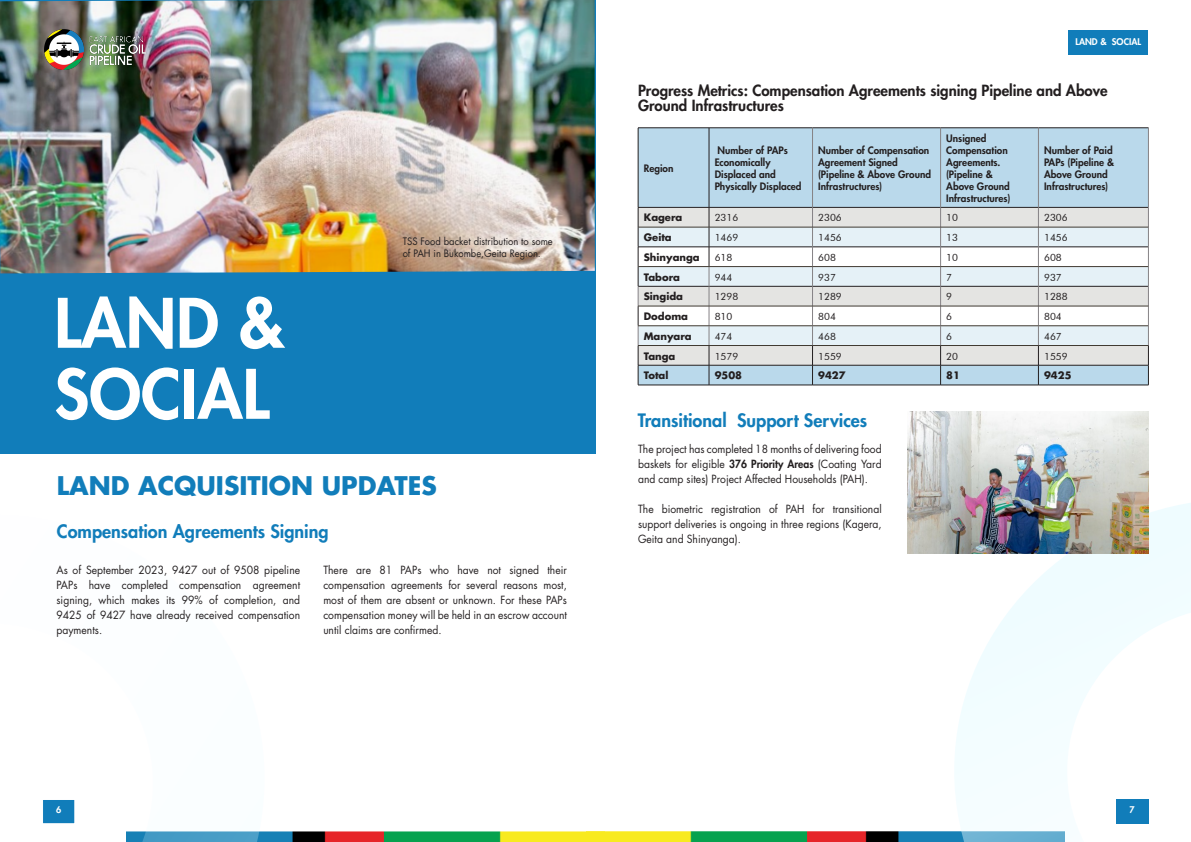
<style>
.page{position:relative;width:1191px;height:842px;background:#fff}
.page>*{position:absolute;margin:0;border:0;box-sizing:border-box;transform-origin:0 0}
.t1{font:800 66.3px/71px "Futura Std";color:#fff}
.t2{font:700 25px "Futura Std";color:#117dba}
.t3{font:800 18px "Futura Std";color:#117dba}
.t4{font:800 15px/15px "Futura Std";color:#231f20}
.t5{font:11px/15px "Futura Std";color:#231f20;text-align:justify;scale:.94 1}
.t6{font:800 10px/12px "Futura Std";color:#231f20}
.t7{font:10px "Futura BT";color:#231f20}
.t8{font:700 10px "Futura Std";color:#231f20}
.t9{font:10px/12px "Futura Std";color:#231f20;scale:.94 1}
.t10{font:800 9px "Futura Std";color:#fff}
.s1{font-weight:800}
</style>
<div class="page">
<img style="left:604px;top:831px;width:349px;height:11px">
<div style="left:1068px;top:30px;width:80px;height:25px;background:#117dba"></div>
<svg style="left:953px;top:497px;width:238px;height:345px;fill:#f5fdff"></svg>
<div style="left:0;top:0;width:595px;height:454px;background:#117dba"></div>
<img style="left:0;top:0;width:595px;height:273px">
<img style="left:305px;top:831px;width:299px;height:11px">
<svg style="left:43px;top:800px;width:262px;height:42px"></svg>
<img style="left:44px;top:30px;width:101px;height:39px">
<img style="left:907px;top:412px;width:241px;height:141px">
<div style="left:639px;top:129px;width:509px;height:256px;background:#bad9eb"></div>
<div style="left:639px;top:208px;width:509px;height:157px;background:#e4e4e2"></div>
<svg style="left:639px;top:228px;width:509px;height:117px;fill:#e5f1f7"></svg>
<hr style="left:638px;top:128px;width:71px;height:1px;background:#231f20">
<hr style="left:638px;top:128px;width:1px;height:79px;background:#231f20">
<hr style="left:709px;top:128px;width:103px;height:1px;background:#231f20">
<hr style="left:709px;top:128px;width:1px;height:79px;background:#231f20">
<hr style="left:812px;top:128px;width:128px;height:1px;background:#231f20">
<hr style="left:940px;top:128px;width:98px;height:1px;background:#231f20">
<hr style="left:1038px;top:128px;width:110px;height:1px;background:#231f20">
<hr style="left:638px;top:207px;width:71px;height:1px;background:#231f20">
<hr style="left:709px;top:207px;width:103px;height:1px;background:#231f20">
<hr style="left:812px;top:207px;width:128px;height:1px;background:#231f20">
<hr style="left:940px;top:207px;width:98px;height:1px;background:#231f20">
<hr style="left:1038px;top:207px;width:110px;height:1px;background:#231f20">
<hr style="left:638px;top:247px;width:71px;height:1px;background:#231f20">
<hr style="left:709px;top:247px;width:103px;height:1px;background:#231f20">
<hr style="left:812px;top:247px;width:128px;height:1px;background:#231f20">
<hr style="left:940px;top:247px;width:98px;height:1px;background:#231f20">
<hr style="left:1038px;top:247px;width:110px;height:1px;background:#231f20">
<hr style="left:638px;top:286px;width:71px;height:1px;background:#231f20">
<hr style="left:709px;top:286px;width:103px;height:1px;background:#231f20">
<hr style="left:812px;top:286px;width:128px;height:1px;background:#231f20">
<hr style="left:940px;top:286px;width:98px;height:1px;background:#231f20">
<hr style="left:1038px;top:286px;width:110px;height:1px;background:#231f20">
<hr style="left:812px;top:128px;width:1px;height:79px;background:#858285">
<hr style="left:940px;top:128px;width:1px;height:79px;background:#858285">
<hr style="left:1038px;top:128px;width:1px;height:79px;background:#858285">
<hr style="left:1148px;top:128px;width:1px;height:79px;background:#858285">
<hr style="left:638px;top:227px;width:71px;height:1px;background:#403a32">
<hr style="left:709px;top:227px;width:103px;height:1px;background:#403a32">
<hr style="left:812px;top:227px;width:128px;height:1px;background:#403a32">
<hr style="left:940px;top:227px;width:98px;height:1px;background:#403a32">
<hr style="left:1038px;top:227px;width:110px;height:1px;background:#403a32">
<hr style="left:638px;top:266px;width:71px;height:1px;background:#403a32">
<hr style="left:709px;top:266px;width:103px;height:1px;background:#403a32">
<hr style="left:812px;top:266px;width:128px;height:1px;background:#403a32">
<hr style="left:940px;top:266px;width:98px;height:1px;background:#403a32">
<hr style="left:1038px;top:266px;width:110px;height:1px;background:#403a32">
<hr style="left:638px;top:306px;width:71px;height:1px;background:#403a32">
<hr style="left:709px;top:306px;width:103px;height:1px;background:#403a32">
<hr style="left:812px;top:306px;width:128px;height:1px;background:#403a32">
<hr style="left:940px;top:306px;width:98px;height:1px;background:#403a32">
<hr style="left:1038px;top:306px;width:110px;height:1px;background:#403a32">
<hr style="left:638px;top:326px;width:71px;height:1px;background:#403a32">
<hr style="left:709px;top:326px;width:103px;height:1px;background:#403a32">
<hr style="left:812px;top:326px;width:128px;height:1px;background:#403a32">
<hr style="left:940px;top:326px;width:98px;height:1px;background:#403a32">
<hr style="left:1038px;top:326px;width:110px;height:1px;background:#403a32">
<hr style="left:638px;top:345px;width:71px;height:1px;background:#403a32">
<hr style="left:709px;top:345px;width:103px;height:1px;background:#403a32">
<hr style="left:812px;top:345px;width:128px;height:1px;background:#403a32">
<hr style="left:940px;top:345px;width:98px;height:1px;background:#403a32">
<hr style="left:1038px;top:345px;width:110px;height:1px;background:#403a32">
<hr style="left:638px;top:365px;width:71px;height:1px;background:#231f20">
<svg style="left:638px;top:207px;width:1px;height:178px"></svg>
<hr style="left:638px;top:385px;width:71px;height:1px;background:#231f20">
<hr style="left:709px;top:365px;width:103px;height:1px;background:#231f20">
<svg style="left:709px;top:207px;width:1px;height:178px"></svg>
<hr style="left:709px;top:385px;width:103px;height:1px;background:#231f20">
<hr style="left:812px;top:365px;width:128px;height:1px;background:#231f20">
<svg style="left:812px;top:207px;width:1px;height:178px"></svg>
<hr style="left:812px;top:385px;width:128px;height:1px;background:#231f20">
<hr style="left:940px;top:365px;width:98px;height:1px;background:#231f20">
<svg style="left:940px;top:207px;width:1px;height:178px"></svg>
<hr style="left:940px;top:385px;width:98px;height:1px;background:#231f20">
<hr style="left:1038px;top:365px;width:110px;height:1px;background:#231f20">
<svg style="left:1038px;top:207px;width:1px;height:178px"></svg>
<svg style="left:1148px;top:207px;width:1px;height:178px"></svg>
<hr style="left:1038px;top:385px;width:110px;height:1px;background:#231f20">
<h1 class="t1" style="left:54px;top:288px;width:232px">LAND &amp;<br>SOCIAL</h1>
<p class="t9" style="left:403px;top:235px;width:161px">TSS Food backet distribution to some of PAH in Bukombe,Geita Region.</p>
<h2 class="t2" style="left:57px;top:469px;width:382px">LAND ACQUISITION UPDATES</h2>
<h3 class="t3" style="left:57px;top:520px;width:273px">Compensation Agreements Signing</h3>
<p class="t5" style="left:57px;top:563px;width:261px">As of September 2023, 9427 out of 9508 pipeline PAPs have completed compensation agreement signing, which makes its 99% of completion, and 9425 of 9427 have already received compensation payments.</p>
<p class="t5" style="left:323px;top:563px;width:261px">There are 81 PAPs who have not signed their compensation agreements for several reasons most, most of them are absent or unknown. For these PAPs compensation money will be held in an escrow account until claims are confirmed.</p>
<p class="t10" style="left:56px;top:804px;width:7px">6</p>
<p class="t10" style="left:1075px;top:36px;width:67px">LAND &amp; SOCIAL</p>
<h3 class="t4" style="left:638px;top:83px;width:471px">Progress Metrics: Compensation Agreements signing Pipeline and Above<br>Ground Infrastructures</h3>
<p class="t6" style="left:644px;top:162px;width:31px">Region</p>
<p class="t6" style="left:714px;top:144px;width:88px">Number of PAPs<br>Economically<br>Displaced and<br>Physically Displaced</p>
<p class="t6" style="left:818px;top:144px;width:114px">Number of Compensation<br>Agreement Signed (Pipeline &amp; Above Ground<br>Infrastructures)</p>
<p class="t6" style="left:946px;top:132px;width:66px">Unsigned<br>Compensation<br>Agreements. (Pipeline &amp;<br>Above Ground<br>Infrastructures)</p>
<p class="t6" style="left:1044px;top:144px;width:71px">Number of Paid<br>PAPs (Pipeline &amp;<br>Above Ground<br>Infrastructures)</p>
<p class="t8" style="left:644px;top:211px;width:40px">Kagera</p>
<p class="t7" style="left:714px;top:212px;width:25px">2316</p>
<p class="t7" style="left:818px;top:212px;width:25px">2306</p>
<p class="t7" style="left:946px;top:212px;width:13px">10</p>
<p class="t7" style="left:1044px;top:212px;width:25px">2306</p>
<p class="t8" style="left:644px;top:231px;width:29px">Geita</p>
<p class="t7" style="left:714px;top:232px;width:25px">1469</p>
<p class="t7" style="left:818px;top:232px;width:25px">1456</p>
<p class="t7" style="left:946px;top:232px;width:13px">13</p>
<p class="t7" style="left:1044px;top:232px;width:25px">1456</p>
<p class="t8" style="left:644px;top:250px;width:57px">Shinyanga</p>
<p class="t7" style="left:714px;top:251px;width:19px">618</p>
<p class="t7" style="left:818px;top:251px;width:19px">608</p>
<p class="t7" style="left:946px;top:251px;width:13px">10</p>
<p class="t7" style="left:1044px;top:251px;width:19px">608</p>
<p class="t8" style="left:644px;top:270px;width:38px">Tabora</p>
<p class="t7" style="left:714px;top:271px;width:19px">944</p>
<p class="t7" style="left:818px;top:271px;width:19px">937</p>
<p class="t7" style="left:946px;top:271px;width:7px">7</p>
<p class="t7" style="left:1044px;top:271px;width:19px">937</p>
<p class="t8" style="left:644px;top:290px;width:41px">Singida</p>
<p class="t7" style="left:714px;top:291px;width:25px">1298</p>
<p class="t7" style="left:818px;top:291px;width:25px">1289</p>
<p class="t7" style="left:946px;top:291px;width:7px">9</p>
<p class="t7" style="left:1044px;top:291px;width:25px">1288</p>
<p class="t8" style="left:644px;top:310px;width:46px">Dodoma</p>
<p class="t7" style="left:714px;top:310px;width:19px">810</p>
<p class="t7" style="left:818px;top:310px;width:19px">804</p>
<p class="t7" style="left:946px;top:310px;width:7px">6</p>
<p class="t7" style="left:1044px;top:310px;width:19px">804</p>
<p class="t8" style="left:644px;top:329px;width:49px">Manyara</p>
<p class="t7" style="left:714px;top:330px;width:19px">474</p>
<p class="t7" style="left:818px;top:330px;width:19px">468</p>
<p class="t7" style="left:946px;top:330px;width:7px">6</p>
<p class="t7" style="left:1044px;top:330px;width:19px">467</p>
<p class="t8" style="left:644px;top:349px;width:33px">Tanga</p>
<p class="t7" style="left:714px;top:350px;width:25px">1579</p>
<p class="t7" style="left:818px;top:350px;width:25px">1559</p>
<p class="t7" style="left:946px;top:350px;width:13px">20</p>
<p class="t7" style="left:1044px;top:350px;width:25px">1559</p>
<p class="t8" style="left:644px;top:369px;width:26px">Total</p>
<p class="t8" style="left:714px;top:369px;width:29px">9508</p>
<p class="t8" style="left:818px;top:369px;width:29px">9427</p>
<p class="t8" style="left:946px;top:369px;width:15px">81</p>
<p class="t8" style="left:1044px;top:369px;width:29px">9425</p>
<h3 class="t3" style="left:638px;top:409px;width:231px">Transitional Support Services</h3>
<p class="t5" style="left:638px;top:442px;width:261px">The project has completed 18 months of delivering food baskets for eligible <span class="s1">376 Priority Areas</span> (Coating Yard and camp sites) Project Affected Households (PAH).</p>
<p class="t5" style="left:638px;top:502px;width:261px">The biometric registration of PAH for transitional support deliveries is ongoing in three regions (Kagera, Geita and Shinyanga).</p>
<p class="t10" style="left:1129px;top:804px;width:7px">7</p>
</div>
